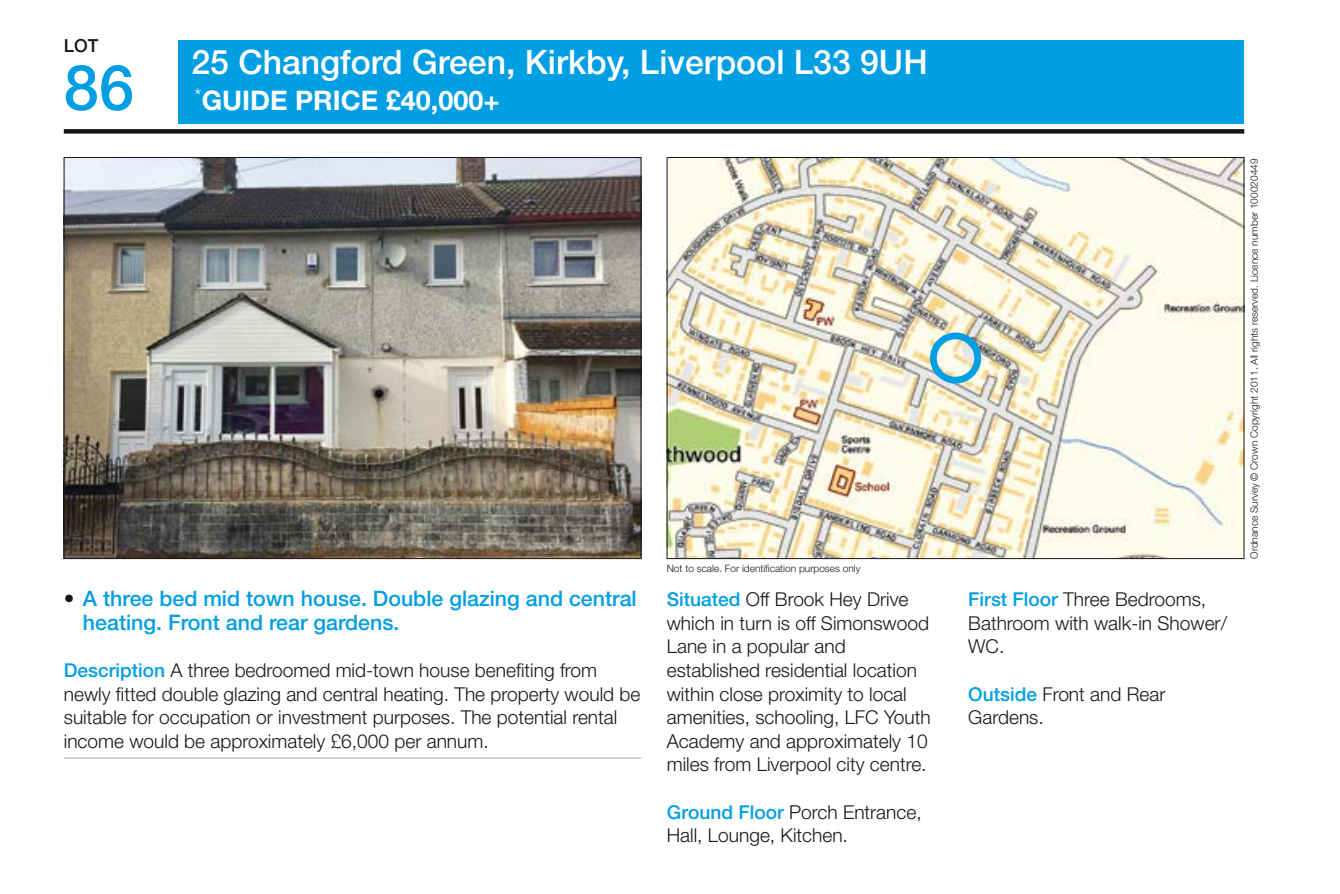
<style>
.page{position:relative;width:1340px;height:894px;background:#fff}
.page>*{position:absolute;margin:0;border:0;box-sizing:border-box;transform-origin:0 0}
.t1{font:500 63px "Helvetica Neue LT Std";color:#009ee3}
.t2{font:500 33.75px "Helvetica Neue LT Std";color:#fff}
.t3{font:700 27px "Helvetica Neue LT Std";color:#fff}
.t4{font:500 21.38px/23.6px "Helvetica Neue LT Std";color:#009ee3}
.t5{font:300 19.12px/23.6px "Helvetica Neue LT Std";color:#181716}
.t6{font:500 18px "Helvetica Neue LT Std";color:#181716}
.t7{font:300 10.12px "Helvetica Neue LT Std";color:#181716}
.s1{color:#181716}
.s2{font-weight:500;color:#009ee3}
</style>
<div class="page">
<div style="left:179px;top:40px;width:1065px;height:83px;background:#009ee3"></div>
<div style="left:64px;top:129px;width:1180px;height:5px;background:#181716"></div>
<img style="left:66px;top:159px;width:573px;height:398px">
<img style="left:668px;top:159px;width:574px;height:398px">
<hr style="left:64px;top:757px;width:577px;height:2px;background:#b1b2b3">
<div style="left:930px;top:333px;width:51px;height:51px;border:7px solid #009ee3;border-radius:50%"></div>
<p class="t6" style="left:64px;top:35px;width:36px">LOT</p>
<h1 class="t1" style="left:64px;top:50px;width:72px">86</h1>
<h2 class="t2" style="left:191px;top:42px;width:737px">25 Changford Green, Kirkby, Liverpool L33 9UH</h2>
<h3 class="t3" style="left:195px;top:84px;width:306px"><sup>*</sup>GUIDE PRICE £40,000+</h3>
<p class="t7" style="left:666px;top:563px;width:195px">Not to scale. For identification purposes only</p>
<p class="t4" style="left:83px;top:586px;width:555px;text-indent:-19px"><span class="s1">•</span> A three bed mid town house. Double glazing and central heating. Front and rear gardens.</p>
<p class="t5" style="left:64px;top:658px;width:578px"><span class="s2">Description</span> A three bedroomed mid-town house benefiting from newly fitted double glazing and central heating. The property would be suitable for occupation or investment purposes. The potential rental income would be approximately £6,000 per annum.</p>
<p class="t5" style="left:667px;top:587px;width:265px"><span class="s2">Situated</span> Off Brook Hey Drive which in turn is off Simonswood<br>Lane in a popular and established residential location within close proximity to local amenities, schooling, LFC Youth<br>Academy and approximately 10 miles from Liverpool city centre.</p>
<p class="t5" style="left:667px;top:800px;width:256px"><span class="s2">Ground Floor</span> Porch Entrance,<br>Hall, Lounge, Kitchen.</p>
<p class="t5" style="left:968px;top:587px;width:260px"><span class="s2">First Floor</span> Three Bedrooms,<br>Bathroom with walk-in Shower/<br>WC.</p>
<p class="t5" style="left:968px;top:682px;width:199px"><span class="s2">Outside</span> Front and Rear<br>Gardens.</p>
<p class="t7" style="left:1248px;top:559px;width:402px;rotate:-90deg">Ordnance Survey © Crown Copyright 2011. All rights reserved. Licence number 100020449</p>
</div>
